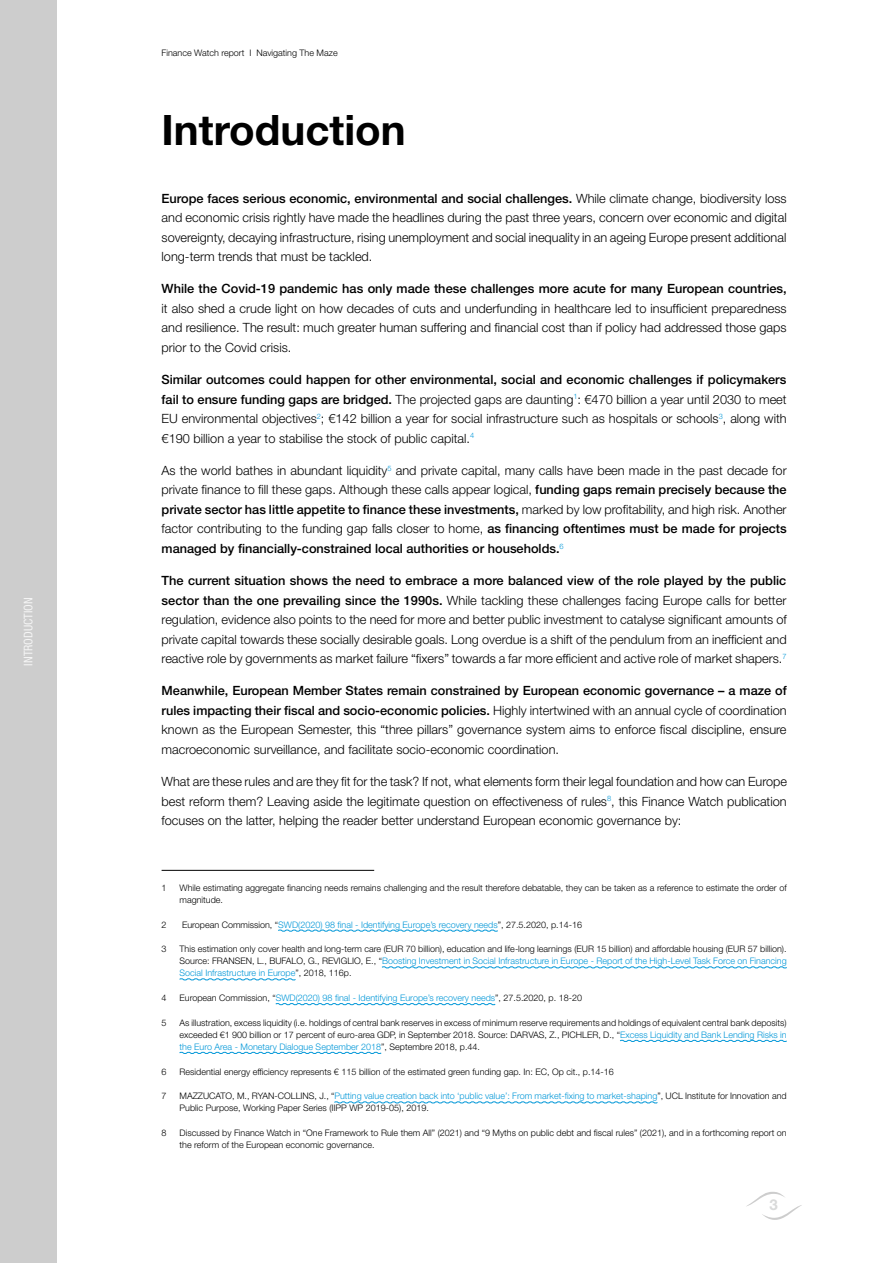
<style>
.page{position:relative;width:893px;height:1263px;background:#fff}
.page>*{position:absolute;margin:0;border:0;box-sizing:border-box;transform-origin:0 0}
.t1{font:700 42px "Helvetica Neue LT Std";color:#000}
.t2{font:700 15px "Helvetica Neue LT Std";color:#d9dada}
.t3{font:300 12.75px/19.5px "Helvetica Neue LT Std";color:#000;text-align:justify}
.t4{font:500 12.75px "Helvetica Neue LT Std";color:#000}
.t5{font:condensed 12px "Helvetica Neue LT Std";color:#f5f5f5}
.t6{font:300 9px/12px "Helvetica Neue LT Std";color:#000}
.t7{font:300 9px "Helvetica Neue LT Std";color:#0097d8}
.s1{font-weight:500}
.s2{color:#000}
.s3{color:#0097d8}
</style>
<div class="page">
<svg style="left:746px;top:1192px;width:56px;height:28px"></svg>
<div style="left:0;top:0;width:56px;height:1263px;background:#cdcdcd"></div>
<hr style="left:162px;top:870px;width:212px;height:1px;background:#000">
<svg style="left:278px;top:929px;width:220px;height:3px"></svg>
<svg style="left:381px;top:966px;width:406px;height:3px"></svg>
<svg style="left:179px;top:978px;width:117px;height:3px"></svg>
<svg style="left:275px;top:1003px;width:221px;height:3px"></svg>
<svg style="left:620px;top:1039px;width:167px;height:3px"></svg>
<svg style="left:179px;top:1051px;width:203px;height:3px"></svg>
<svg style="left:334px;top:1101px;width:324px;height:3px"></svg>
<p class="t5" style="left:21px;top:665px;width:70px;rotate:-90deg">INTRODUCTION</p>
<p class="t6" style="left:162px;top:47px;width:178px">Finance Watch report I Navigating The Maze</p>
<h1 class="t1" style="left:162px;top:104px;width:246px">Introduction</h1>
<p class="t3" style="left:162px;top:188px;width:627px"><span class="s1">Europe faces serious economic, environmental and social challenges.</span> While climate change, biodiversity loss and economic crisis rightly have made the headlines during the past three years, concern over economic and digital sovereignty, decaying infrastructure, rising unemployment and social inequality in an ageing Europe present additional long-term trends that must be tackled.</p>
<p class="t4" style="left:162px;top:281px;width:627px">While the Covid-19 pandemic has only made these challenges more acute for many European countries,</p>
<p class="t3" style="left:162px;top:298px;width:627px">it also shed a crude light on how decades of cuts and underfunding in healthcare led to insufficient preparedness and resilience. The result: much greater human suffering and financial cost than if policy had addressed those gaps prior to the Covid crisis.</p>
<p class="t3" style="left:162px;top:370px;width:627px"><span class="s1">Similar outcomes could happen for other environmental, social and economic challenges if policymakers fail to ensure funding gaps are bridged.</span> The projected gaps are daunting<sup>1</sup>: €470 billion a year until 2030 to meet EU environmental objectives<sup>2</sup>; €142 billion a year for social infrastructure such as hospitals or schools<sup>3</sup>, along with €190 billion a year to stabilise the stock of public capital.<sup>4</sup></p>
<p class="t3" style="left:162px;top:460px;width:627px">As the world bathes in abundant liquidity<sup>5</sup> and private capital, many calls have been made in the past decade for private finance to fill these gaps. Although these calls appear logical, <span class="s1">funding gaps remain precisely because the private sector has little appetite to finance these investments,</span> marked by low profitability, and high risk. Another factor contributing to the funding gap falls closer to home, <span class="s1">as financing oftentimes must be made for projects managed by financially-constrained local authorities or households.</span><sup>6</sup></p>
<p class="t3" style="left:162px;top:571px;width:627px"><span class="s1">The current situation shows the need to embrace a more balanced view of the role played by the public sector than the one prevailing since the 1990s.</span> While tackling these challenges facing Europe calls for better regulation, evidence also points to the need for more and better public investment to catalyse significant amounts of private capital towards these socially desirable goals. Long overdue is a shift of the pendulum from an inefficient and reactive role by governments as market failure “fixers” towards a far more efficient and active role of market shapers.<sup>7</sup></p>
<p class="t3" style="left:162px;top:681px;width:627px"><span class="s1">Meanwhile, European Member States remain constrained by European economic governance – a maze of rules impacting their fiscal and socio-economic policies.</span> Highly intertwined with an annual cycle of coordination known as the European Semester, this “three pillars” governance system aims to enforce fiscal discipline, ensure macroeconomic surveillance, and facilitate socio-economic coordination.</p>
<p class="t3" style="left:162px;top:772px;width:627px">What are these rules and are they fit for the task? If not, what elements form their legal foundation and how can Europe best reform them? Leaving aside the legitimate question on effectiveness of rules<sup>8</sup>, this Finance Watch publication focuses on the latter, helping the reader better understand European economic governance by:</p>
<p class="t6" style="left:162px;top:881px;width:7px">1</p>
<p class="t6" style="left:180px;top:881px;width:609px">While estimating aggregate financing needs remains challenging and the result therefore debatable, they can be taken as a reference to estimate the order of magnitude.</p>
<p class="t6" style="left:162px;top:918px;width:7px">2</p>
<p class="t7" style="left:182px;top:919px;width:401px"><span class="s2">European Commission, “</span>SWD(2020) 98 final - Identifying Europe’s recovery needs<span class="s2">”, 27.5.2020, p.14-16</span></p>
<p class="t6" style="left:162px;top:943px;width:7px">3</p>
<p class="t6" style="left:180px;top:943px;width:609px;text-align:justify">This estimation only cover health and long-term care (EUR 70 billion), education and life-long learnings (EUR 15 billion) and affordable housing (EUR 57 billion).<br>Source: FRANSEN, L., BUFALO, G., REVIGLIO, E., “<span class="s3">Boosting Investment in Social Infrastructure in Europe - Report of the High-Level Task Force on Financing Social Infrastructure in Europe</span>”, 2018, 116p.</p>
<p class="t6" style="left:162px;top:992px;width:7px">4</p>
<p class="t7" style="left:180px;top:992px;width:404px"><span class="s2">European Commission, “</span>SWD(2020) 98 final - Identifying Europe’s recovery needs<span class="s2">”, 27.5.2020, p. 18-20</span></p>
<p class="t6" style="left:162px;top:1016px;width:7px">5</p>
<p class="t6" style="left:180px;top:1016px;width:609px;text-align:justify">As illustration, excess liquidity (i.e. holdings of central bank reserves in excess of minimum reserve requirements and holdings of equivalent central bank deposits) exceeded €1 900 billion or 17 percent of euro-area GDP, in September 2018. Source: DARVAS, Z., PICHLER, D., “<span class="s3">Excess Liquidity and Bank Lending Risks in the Euro Area - Monetary Dialogue September 2018</span>”, Septembre 2018, p.44.</p>
<p class="t6" style="left:162px;top:1065px;width:7px">6</p>
<p class="t6" style="left:180px;top:1065px;width:436px">Residential energy efficiency represents € 115 billion of the estimated green funding gap. In: EC, Op cit., p.14-16</p>
<p class="t6" style="left:162px;top:1090px;width:7px">7</p>
<p class="t6" style="left:180px;top:1090px;width:609px">MAZZUCATO, M., RYAN-COLLINS, J., “<span class="s3">Putting value creation back into ‘public value’: From market-fixing to market-shaping</span>”, UCL Institute for Innovation and<br>Public Purpose, Working Paper Series (IIPP WP 2019-05), 2019.</p>
<p class="t6" style="left:162px;top:1127px;width:7px">8</p>
<p class="t6" style="left:180px;top:1127px;width:609px">Discussed by Finance Watch in “One Framework to Rule them All” (2021) and “9 Myths on public debt and fiscal rules” (2021), and in a forthcoming report on the reform of the European economic governance.</p>
<p class="t2" style="left:769px;top:1196px;width:10px">3</p>
</div>
